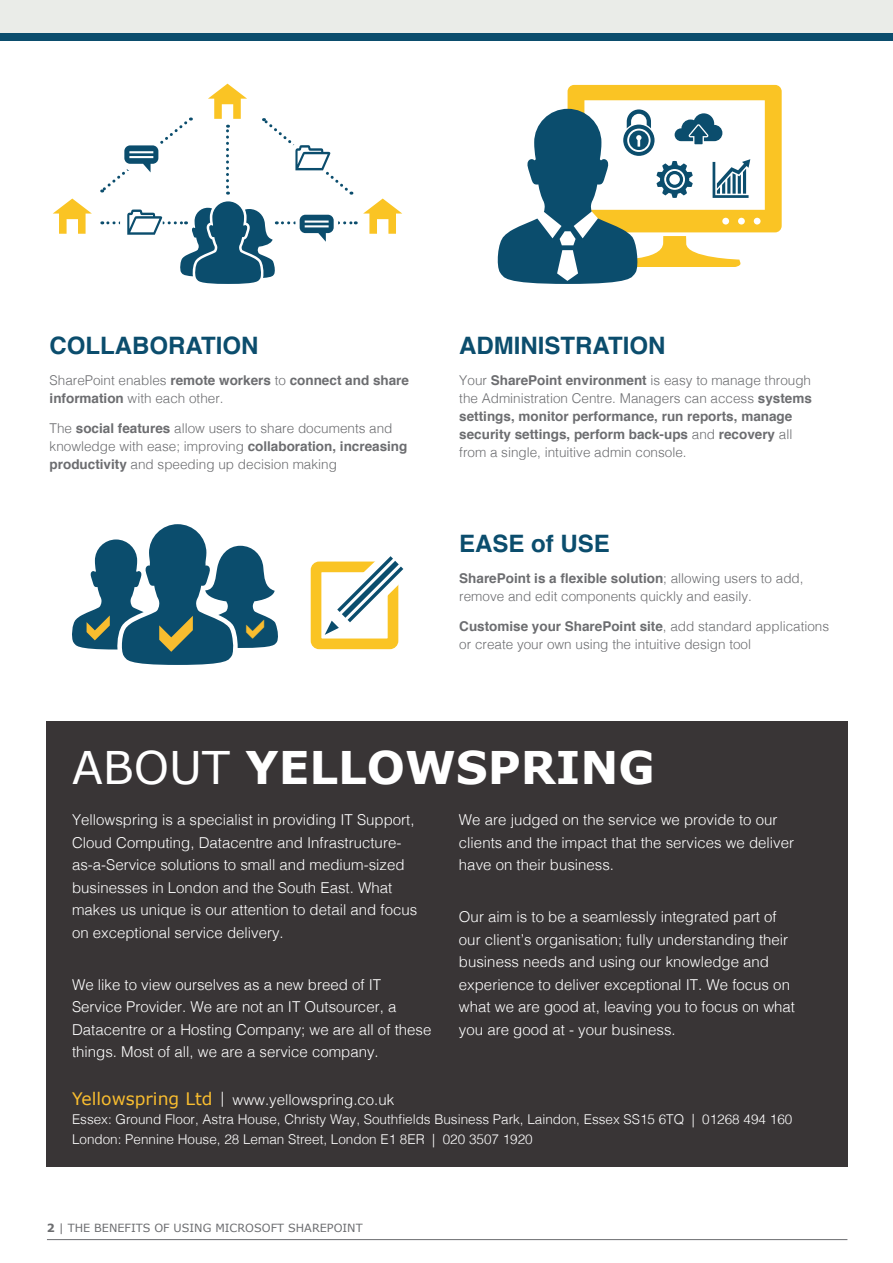
<style>
.page{position:relative;width:893px;height:1263px;background:#fff}
.page>*{position:absolute;margin:0;border:0;box-sizing:border-box;transform-origin:0 0}
.t1{font:700 45px "Verdana";color:#fff}
.t2{font:700 24px "Helvetica";color:#0b4d6d}
.t3{font:300 15px/22.5px "Helvetica";color:#fff}
.t4{font:300 13.5px/18px "Helvetica";color:#6c6d70}
.t5{font:700 13.5px/18px "Helvetica";color:#6c6d70}
.t6{font:300 13.5px/19.5px "Helvetica";color:#fff}
.t7{font:11.25px "Verdana";color:#6c6d70}
.s1{font-weight:300}
.s2{font-weight:700}
.s3{font-weight:400}
.s4{font-family:"Verdana";font-weight:400;font-size:17.25px;color:#f9bd2f}
</style>
<div class="page">
<hr style="left:47px;top:1239px;width:800px;height:1px;background:#6c6d70">
<div style="left:0;top:0;width:893px;height:37px;background:#eaece8"></div>
<div style="left:1px;top:33px;width:892px;height:8px;background:#0b4d6d"></div>
<div style="left:46px;top:722px;width:801px;height:445px;background:#393536"></div>
<svg style="left:208px;top:84px;width:39px;height:35px"></svg>
<svg style="left:53px;top:199px;width:39px;height:35px"></svg>
<svg style="left:363px;top:199px;width:39px;height:35px"></svg>
<svg style="left:226px;top:125px;width:3px;height:70px"></svg>
<svg style="left:100px;top:118px;width:91px;height:75px"></svg>
<svg style="left:262px;top:118px;width:90px;height:77px"></svg>
<svg style="left:102px;top:201px;width:254px;height:83px"></svg>
<svg style="left:497px;top:85px;width:285px;height:199px"></svg>
<div style="left:311px;top:561px;width:87px;height:88px;border:11px solid #fac424;border-radius:3px"></div>
<svg style="left:325px;top:556px;width:79px;height:79px"></svg>
<svg style="left:72px;top:524px;width:206px;height:141px"></svg>
<p class="t2" style="left:50px;top:326px;width:210px">COLLABORATION</p>
<p class="t5" style="left:50px;top:371px;width:361px"><span class="s1">SharePoint enables</span> remote workers <span class="s1">to</span> connect and share information <span class="s1">with each other.</span></p>
<p class="t4" style="left:50px;top:419px;width:359px">The <span class="s2">social features</span> allow users to share documents and knowledge with ease; improving <span class="s2">collaboration, increasing productivity</span> and speeding up decision making</p>
<p class="t2" style="left:459px;top:326px;width:208px">ADMINISTRATION</p>
<p class="t5" style="left:459px;top:371px;width:354px"><span class="s1">Your</span> SharePoint environment <span class="s1">is easy to manage through the Administration Centre. Managers can access</span> systems settings, monitor performance, run reports, manage security settings, perform back-ups <span class="s1">and</span> recovery <span class="s1">all from a single, intuitive admin console.</span></p>
<p class="t2" style="left:459px;top:524px;width:152px">EASE of USE</p>
<p class="t4" style="left:459px;top:568px;width:346px"><span class="s2">SharePoint is a flexible solution</span>; allowing users to add, remove and edit components quickly and easily.</p>
<p class="t4" style="left:459px;top:617px;width:371px"><span class="s2">Customise your SharePoint site</span>, add standard applications or create your own using the intuitive design tool</p>
<p class="t1" style="left:72px;top:739px;width:585px"><span class="s3">ABOUT</span> YELLOWSPRING</p>
<p class="t3" style="left:72px;top:807px;width:347px">Yellowspring is a specialist in providing IT Support, Cloud Computing, Datacentre and Infrastructure&shy;as-a-Service solutions to small and medium-sized businesses in London and the South East. What makes us unique is our attention to detail and focus on exceptional service delivery.</p>
<p class="t3" style="left:72px;top:972px;width:361px">We like to view ourselves as a new breed of IT Service Provider. We are not an IT Outsourcer, a Datacentre or a Hosting Company; we are all of these things. Most of all, we are a service company.</p>
<p class="t3" style="left:459px;top:807px;width:337px">We are judged on the service we provide to our clients and the impact that the services we deliver have on their business.</p>
<p class="t3" style="left:459px;top:905px;width:337px">Our aim is to be a seamlessly integrated part of our client’s organisation; fully understanding their business needs and using our knowledge and experience to deliver exceptional IT. We focus on what we are good at, leaving you to focus on what you are good at - your business.</p>
<p class="t3" style="left:72px;top:1087px;width:324px"><span class="s4">Yellowspring Ltd</span> | www.yellowspring.co.uk</p>
<p class="t6" style="left:72px;top:1108px;width:722px">Essex: Ground Floor, Astra House, Christy Way, Southfields Business Park, Laindon, Essex SS15 6TQ | 01268 494 160<br>London: Pennine House, 28 Leman Street, London E1 8ER | 020 3507 1920</p>
<p class="t7" style="left:47px;top:1221px;width:317px"><span class="s2">2</span> | THE BENEFITS OF USING MICROSOFT SHAREPOINT</p>
</div>
